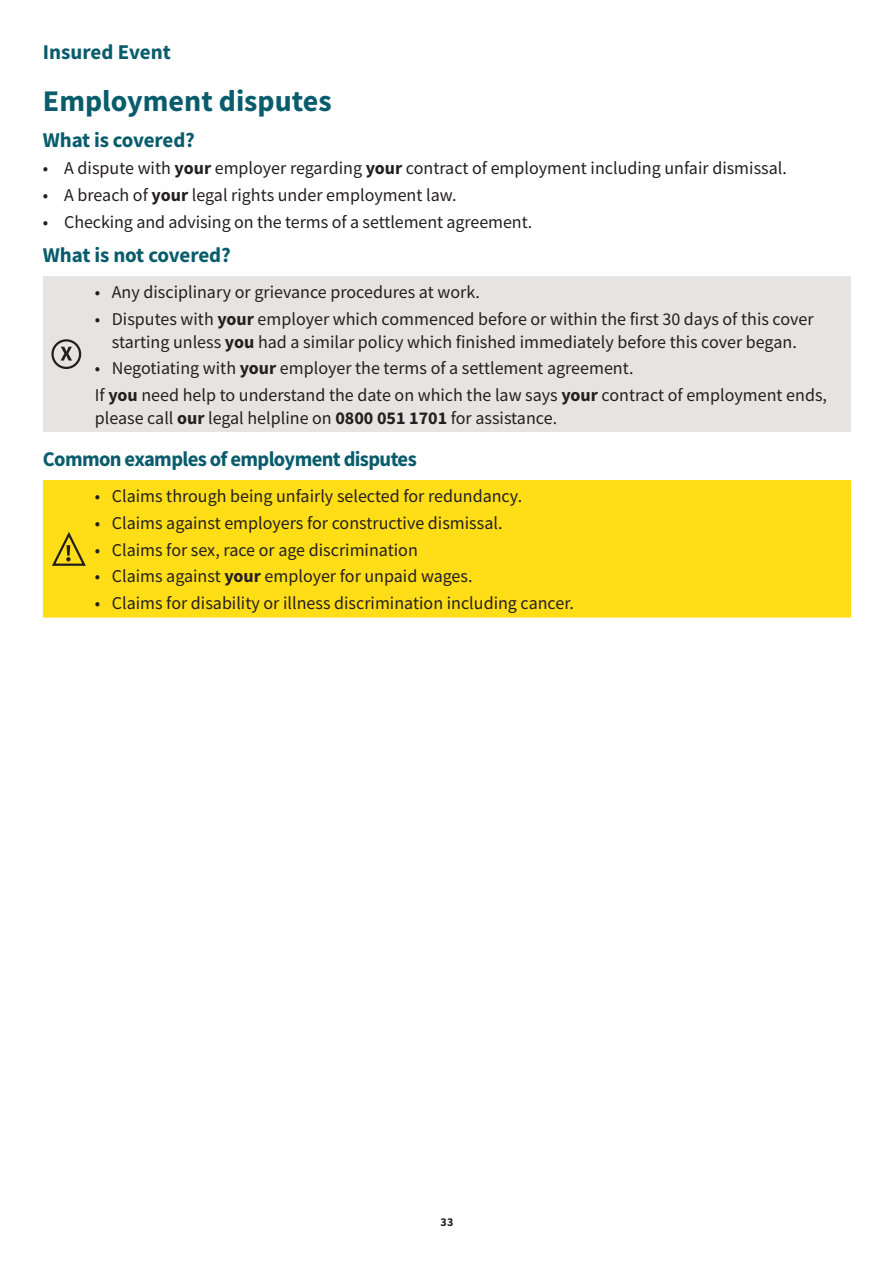
<style>
.page{position:relative;width:894px;height:1264px;background:#fff}
.page>*{position:absolute;margin:0;border:0;box-sizing:border-box;transform-origin:0 0}
.t1{font:700 30px "Source Sans Pro";color:#085c6c}
.t2{font:700 21px "Source Sans Pro";letter-spacing:-.03em;color:#085c6c}
.t3{font:700 21px "Source Sans Pro";letter-spacing:-.01em;color:#085c6c}
.t4{font:700 21px "Source Sans Pro";color:#085c6c}
.t5{font:18px/22.5px "Source Sans Pro";color:#231f20;text-align:center}
.t6{font:700 12px "Source Sans Pro";color:#231f20}
.s1{font-weight:700}
</style>
<div class="page">
<div style="left:43px;top:276px;width:808px;height:156px;background:#e6e3e2"></div>
<div style="left:51px;top:339px;width:30px;height:30px;border:2px solid #231f20;border-radius:50%"></div>
<svg style="left:61px;top:347px;width:11px;height:13px"></svg>
<div style="left:43px;top:480px;width:808px;height:137px;background:#ffdd17"></div>
<svg style="left:50px;top:531px;width:38px;height:36px"></svg>
<p class="t4" style="left:43px;top:37px;width:129px">Insured Event</p>
<h1 class="t1" style="left:43px;top:81px;width:290px">Employment disputes</h1>
<p class="t3" style="left:43px;top:126px;width:153px">What is covered?</p>
<p class="t5" style="left:43px;top:157px;width:745px">• A dispute with <span class="s1">your</span> employer regarding <span class="s1">your</span> contract of employment including unfair dismissal.</p>
<p class="t5" style="left:43px;top:184px;width:415px">• A breach of <span class="s1">your</span> legal rights under employment law.</p>
<p class="t5" style="left:43px;top:210px;width:491px">• Checking and advising on the terms of a settlement agreement.</p>
<p class="t3" style="left:43px;top:240px;width:189px">What is not covered?</p>
<p class="t5" style="left:95px;top:281px;width:387px">• Any disciplinary or grievance procedures at work.</p>
<p class="t5" style="left:95px;top:308px;width:720px">• Disputes with <span class="s1">your</span> employer which commenced before or within the first 30 days of this cover starting unless <span class="s1">you</span> had a similar policy which finished immediately before this cover began.</p>
<p class="t5" style="left:95px;top:355px;width:734px;line-height:26.7px;text-align:left">• Negotiating with <span class="s1">your</span> employer the terms of a settlement agreement.<br>If <span class="s1">you</span> need help to understand the date on which the law says <span class="s1">your</span> contract of employment ends,</p>
<p class="t5" style="left:95px;top:406px;width:464px">please call <span class="s1">our</span> legal helpline on <span class="s1">0800 051 1701</span> for assistance.</p>
<p class="t2" style="left:43px;top:444px;width:375px">Common examples of employment disputes</p>
<p class="t5" style="left:95px;top:485px;width:429px">• Claims through being unfairly selected for redundancy.</p>
<p class="t5" style="left:95px;top:511px;width:409px">• Claims against employers for constructive dismissal.</p>
<p class="t5" style="left:95px;top:538px;width:324px">• Claims for sex, race or age discrimination</p>
<p class="t5" style="left:95px;top:565px;width:379px">• Claims against <span class="s1">your</span> employer for unpaid wages.</p>
<p class="t5" style="left:95px;top:592px;width:481px">• Claims for disability or illness discrimination including cancer.</p>
<p class="t6" style="left:441px;top:1213px;width:14px">33</p>
</div>
